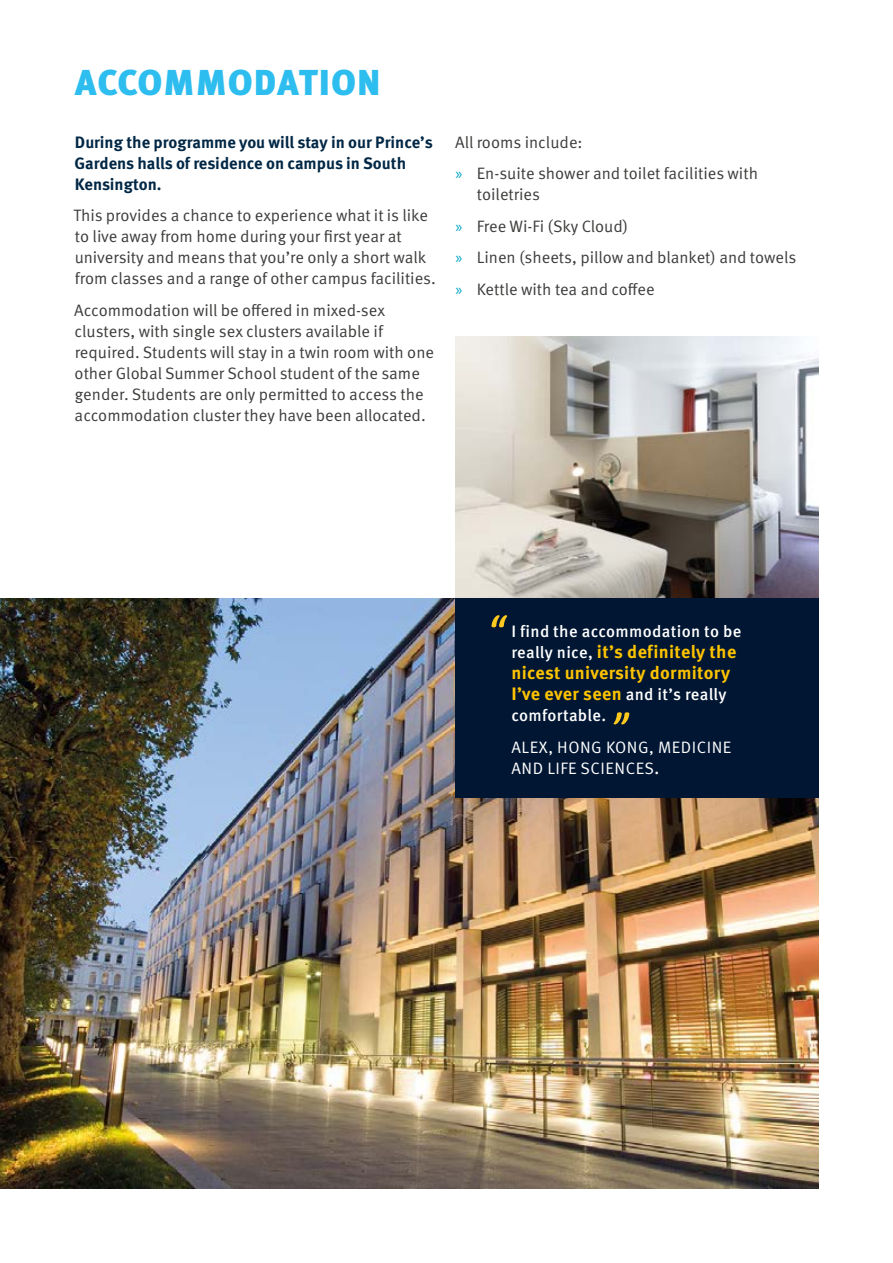
<style>
.page{position:relative;width:893px;height:1263px;background:#fff}
.page>*{position:absolute;margin:0;border:0;box-sizing:border-box;transform-origin:0 0}
.H2_Page_head{font:900 36px "Meta OT";letter-spacing:.03em;color:#2ebdef}
.t1{font:700 18px/21px "Meta OT";letter-spacing:.02em;color:#fdc300}
.Body_text{font:16.5px/21px "Meta OT Norm";color:#3c3c3b}
.Intro_para{font:700 16.5px/21px "Meta OT";color:#002745}
.t2{font:500 16.5px/21px "Meta OT";letter-spacing:.02em;color:#fff}
.t3{font:16.5px/21px "Meta OT Norm";letter-spacing:.03em;color:#fff}
.s1{font-family:"Myriad Pro";color:#00a5c4}
.s2{font-weight:500;font-size:16.5px;color:#fff}
.s3{font-weight:700;font-size:18px;color:#fdc300}
.s4{font-family:"Meta OT";font-weight:500}
</style>
<div class="page">
<img style="left:0;top:598px;width:819px;height:590px">
<img style="left:455px;top:337px;width:364px;height:261px">
<div style="left:455px;top:598px;width:364px;height:200px;background:#001633"></div>
<svg style="left:491px;top:615px;width:16px;height:12px"></svg>
<svg style="left:614px;top:712px;width:15px;height:12px"></svg>
<h2 class="H2_Page_head" style="left:75px;top:61px;width:307px">ACCOMMODATION</h2>
<p class="Intro_para" style="left:75px;top:132px;width:360px">During the programme you will stay in our Prince’s<br>Gardens halls of residence on campus in South<br>Kensington.</p>
<p class="Body_text" style="left:73px;top:205px;width:364px">This provides a chance to experience what it is like to live away from home during your first year at university and means that you’re only a short walk from classes and a range of other campus facilities.</p>
<p class="Body_text" style="left:74px;top:300px;width:361px">Accommodation will be offered in mixed-sex clusters, with single sex clusters available if required. Students will stay in a twin room with one other Global Summer School student of the same gender. Students are only permitted to access the accommodation cluster they have been allocated.</p>
<p class="Body_text" style="left:455px;top:132px;width:129px">All rooms include:</p>
<p class="Body_text" style="left:477px;top:163px;width:283px;text-indent:-22px"><span class="s1">»</span> En-suite shower and toilet facilities with toiletries</p>
<p class="Body_text" style="left:455px;top:216px;width:174px"><span class="s1">»</span> Free Wi-Fi (Sky Cloud)</p>
<p class="Body_text" style="left:455px;top:247px;width:342px"><span class="s1">»</span> Linen (sheets, pillow and blanket) and towels</p>
<p class="Body_text" style="left:455px;top:279px;width:201px"><span class="s1">»</span> Kettle with tea and coffee</p>
<p class="t2" style="left:511px;top:621px;width:232px">I find the accommodation to be</p>
<p class="t1" style="left:511px;top:641px;width:226px"><span class="s2">really nice,</span> it’s definitely the nicest university dormitory</p>
<p class="t2" style="left:511px;top:684px;width:217px"><span class="s3">I’ve ever seen</span> and it’s really comfortable.</p>
<p class="t3" style="left:511px;top:737px;width:221px">ALEX, HONG KONG, MEDICINE<br>AND LIFE SCIENCES<span class="s4">.</span></p>
</div>
